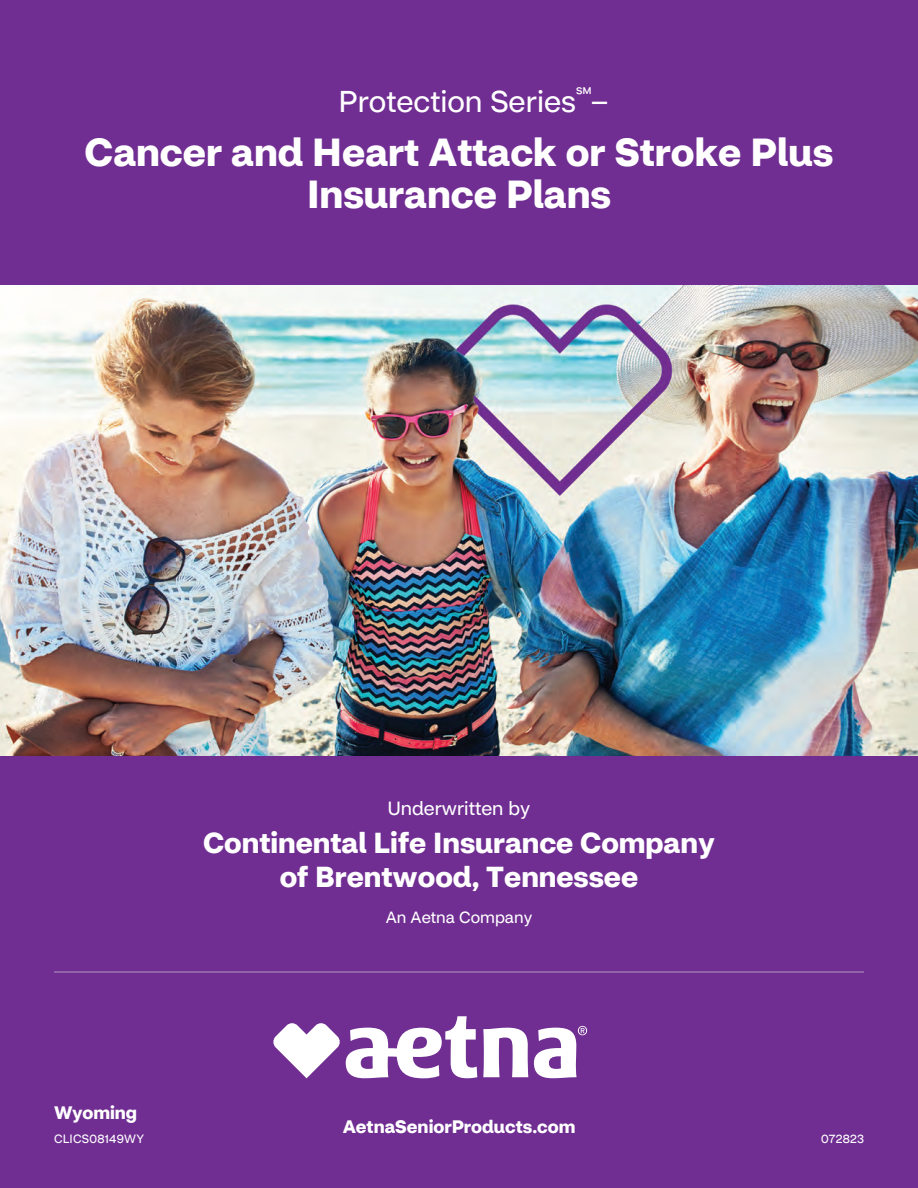
<style>
.page{position:relative;width:918px;height:1188px;background:#fff}
.page>*{position:absolute;margin:0;border:0;box-sizing:border-box;transform-origin:0 0}
.t1{font:700 39px/42px "CVS Health Sans";color:#fff;text-align:center}
.t2{font:30px "CVS Health Sans";color:#fff}
.t3{font:700 28.8px/34.5px "CVS Health Sans";color:#fff;text-align:center}
.t4{font:19.05px "CVS Health Sans";color:#fff}
.t5{font:700 18px "CVS Health Sans";color:#fff}
.t6{font:16.2px "CVS Health Sans";color:#fff}
.t7{font:12px "CVS Health Sans";letter-spacing:.015em;color:#fff}
</style>
<div class="page">
<div style="left:0;top:756px;width:918px;height:432px;background:#702d92"></div>
<hr style="left:54px;top:971px;width:810px;height:2px;background:#9b76b4">
<div style="left:0;top:0;width:918px;height:285px;background:#702d92"></div>
<svg style="left:273px;top:1016px;width:314px;height:62px"></svg>
<img style="left:0;top:285px;width:918px;height:471px">
<p class="t2" style="left:338px;top:83px;width:270px">Protection Series<sup>℠</sup>–</p>
<h1 class="t1" style="left:85px;top:131px;width:750px">Cancer and Heart Attack or Stroke Plus<br>Insurance Plans</h1>
<p class="t4" style="left:388px;top:797px;width:144px">Underwritten by</p>
<h2 class="t3" style="left:203px;top:825px;width:513px">Continental Life Insurance Company of Brentwood, Tennessee</h2>
<p class="t6" style="left:386px;top:908px;width:148px">An Aetna Company</p>
<p class="t5" style="left:54px;top:1102px;width:85px">Wyoming</p>
<p class="t5" style="left:343px;top:1115px;width:234px">AetnaSeniorProducts.com</p>
<p class="t7" style="left:54px;top:1131px;width:92px">CLICS08149WY</p>
<p class="t7" style="left:821px;top:1131px;width:44px">072823</p>
</div>
